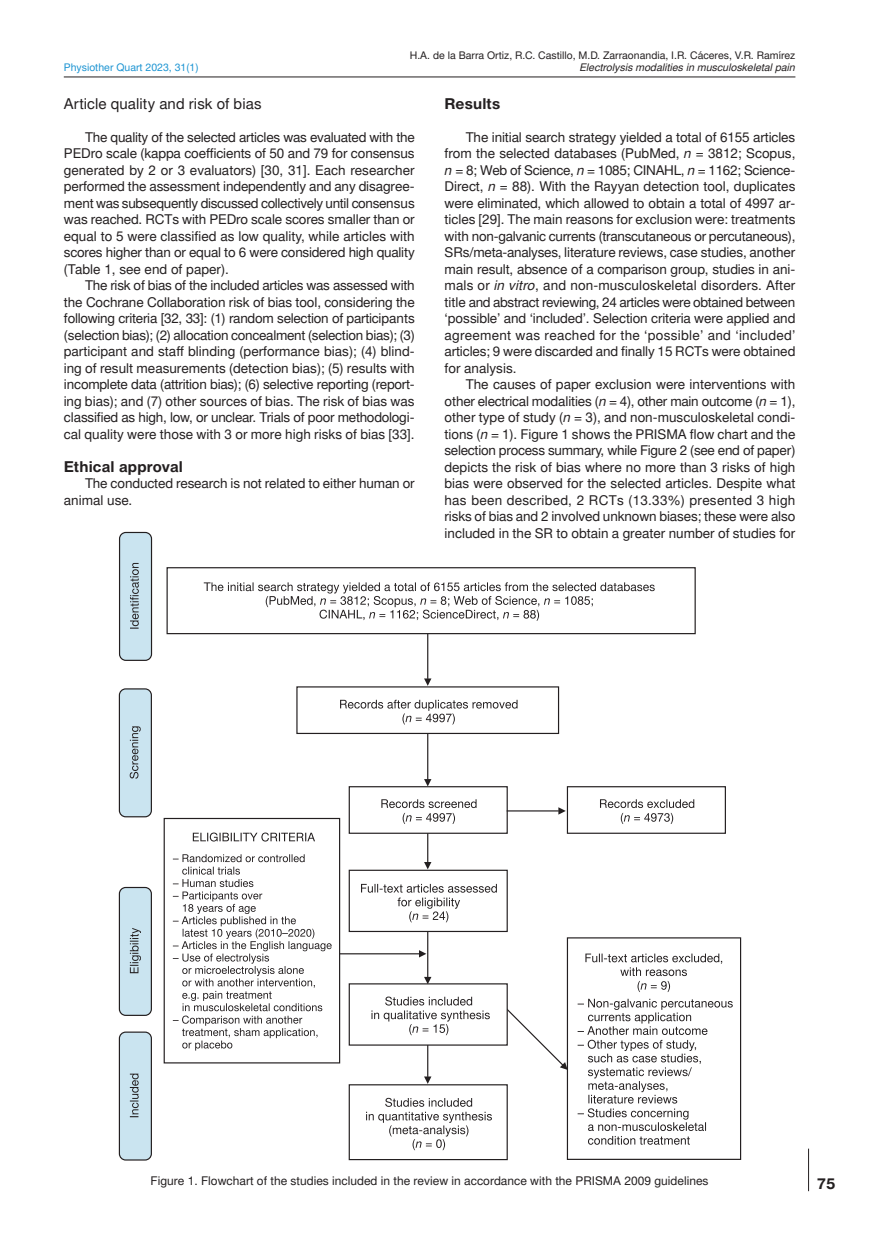
<style>
.page{position:relative;width:872px;height:1255px;background:#fff}
.page>*{position:absolute;margin:0;border:0;box-sizing:border-box;transform-origin:0 0}
.t1{font:15px "Switzer EFN";letter-spacing:.005em;color:#231f20}
.t2{font:700 15px "Switzer EFN";letter-spacing:.01em;color:#231f20}
.t3{font:13.5px/16.5px "Switzer EFN";letter-spacing:-.01em;color:#231f20;text-align:justify}
.t4{font:12px "Switzer EFN";color:#231f20}
.t5{font:10.5px "Switzer EFN";color:#231f20}
.t6{font:italic 10.5px "Switzer EFN";color:#231f20}
.t7{font:10.5px "Switzer EFN";color:#1c94d2}
.s1{font-style:italic}
</style>
<div class="page">
<hr style="left:808px;top:1148px;width:1px;height:43px;background:#231f20">
<hr style="left:64px;top:77px;width:731px;height:1px;background:#231f20">
<hr style="left:427px;top:925px;width:1px;height:52px;background:#231f20">
<svg style="left:424px;top:976px;width:7px;height:7px"></svg>
<svg style="left:504px;top:1006px;width:63px;height:63px"></svg>
<hr style="left:427px;top:626px;width:1px;height:53px;background:#231f20">
<svg style="left:424px;top:678px;width:7px;height:8px"></svg>
<div style="left:166px;top:567px;width:529px;height:67px;background:#fff;border:1px solid #231f20"></div>
<svg style="left:204px;top:582px;width:451px;height:39px"></svg>
<div style="left:120px;top:532px;width:31px;height:128px;background:#cae4f0;border-radius:6px"></div>
<div style="left:119px;top:532px;width:33px;height:129px;border:1px solid #231f20;border-radius:6px"></div>
<svg style="left:130px;top:563px;width:9px;height:65px"></svg>
<hr style="left:427px;top:1041px;width:1px;height:35px;background:#231f20">
<svg style="left:424px;top:1076px;width:7px;height:7px"></svg>
<div style="left:567px;top:786px;width:159px;height:47px;background:#fff;border:1px solid #231f20"></div>
<svg style="left:600px;top:799px;width:94px;height:25px"></svg>
<hr style="left:427px;top:810px;width:1px;height:52px;background:#231f20">
<svg style="left:424px;top:862px;width:7px;height:7px"></svg>
<hr style="left:427px;top:727px;width:1px;height:52px;background:#231f20">
<svg style="left:424px;top:779px;width:7px;height:7px"></svg>
<div style="left:296px;top:686px;width:263px;height:48px;background:#fff;border:1px solid #231f20"></div>
<div style="left:349px;top:786px;width:159px;height:47px;background:#fff;border:1px solid #231f20"></div>
<svg style="left:381px;top:799px;width:95px;height:25px"></svg>
<div style="left:349px;top:983px;width:159px;height:62px;background:#fff"></div>
<svg style="left:371px;top:996px;width:119px;height:39px"></svg>
<hr style="left:506px;top:810px;width:53px;height:1px;background:#231f20">
<svg style="left:558px;top:807px;width:8px;height:7px"></svg>
<hr style="left:328px;top:953px;width:91px;height:1px;background:#231f20">
<svg style="left:419px;top:950px;width:7px;height:7px"></svg>
<div style="left:349px;top:869px;width:159px;height:63px;background:#fff;border:1px solid #231f20"></div>
<svg style="left:361px;top:883px;width:136px;height:39px"></svg>
<div style="left:349px;top:1084px;width:159px;height:76px;background:#fff;border:1px solid #231f20"></div>
<svg style="left:366px;top:1097px;width:126px;height:53px"></svg>
<div style="left:567px;top:937px;width:174px;height:222px;background:#fff;border:1px solid #231f20"></div>
<svg style="left:585px;top:953px;width:137px;height:39px"></svg>
<svg style="left:577px;top:998px;width:156px;height:146px"></svg>
<div style="left:164px;top:817px;width:176px;height:246px;background:#fff;border:1px solid #231f20"></div>
<svg style="left:193px;top:832px;width:122px;height:9px"></svg>
<svg style="left:173px;top:854px;width:159px;height:196px"></svg>
<div style="left:119px;top:689px;width:32px;height:127px;background:#cae4f0;border-radius:6px"></div>
<div style="left:119px;top:688px;width:33px;height:129px;border:1px solid #231f20;border-radius:6px"></div>
<svg style="left:130px;top:726px;width:11px;height:52px"></svg>
<div style="left:119px;top:887px;width:32px;height:128px;background:#cae4f0;border-radius:6px"></div>
<div style="left:119px;top:886px;width:33px;height:129px;border:1px solid #231f20;border-radius:6px"></div>
<svg style="left:130px;top:928px;width:11px;height:45px"></svg>
<div style="left:119px;top:1032px;width:32px;height:127px;background:#cae4f0;border-radius:6px"></div>
<div style="left:119px;top:1031px;width:33px;height:129px;border:1px solid #231f20;border-radius:6px"></div>
<svg style="left:130px;top:1073px;width:9px;height:44px"></svg>
<svg style="left:340px;top:699px;width:177px;height:25px"></svg>
<p class="t5" style="left:410px;top:49px;width:387px">H.A. de la Barra Ortiz, R.C. Castillo, M.D. Zarraonandia, I .R. Cáceres, V.R. Ramírez</p>
<p class="t6" style="left:580px;top:61px;width:217px">Electrolysis modalities in musculoskeletal pain</p>
<p class="t7" style="left:64px;top:61px;width:136px">Physiother Quart 2023, 31(1)</p>
<p class="t1" style="left:64px;top:95px;width:199px">Article quality and risk of bias</p>
<p class="t3" style="left:64px;top:129px;width:352px;text-indent:21px">The quality of the selected articles was evaluated with the PEDro scale (kappa coefficients of 50 and 79 for consensus generated by 2 or 3 evaluators) [30, 31]. Each researcher performed the assessment independently and any disagree&shy;ment was subsequently discussed collectively until consensus was reached. RCTs with PEDro scale scores smaller than or equal to 5 were classified as low quality, while articles with scores higher than or equal to 6 were considered high quality (Table 1, see end of paper).</p>
<p class="t3" style="left:64px;top:277px;width:352px;text-indent:21px">The risk of bias of the included articles was assessed with the Cochrane Collaboration risk of bias tool, considering the following criteria [32, 33]: (1) random selection of participants (selection bias); (2) allocation concealment (selection bias); (3) participant and staff blinding (performance bias); (4) blind&shy;ing of result measurements (detection bias); (5) results with incomplete data (attrition bias); (6) selective reporting (report&shy;ing bias); and (7) other sources of bias. The risk of bias was classified as high, low, or unclear. Trials of poor methodologi&shy;cal quality were those with 3 or more high risks of bias [33].</p>
<p class="t2" style="left:64px;top:457px;width:121px">Ethical approval</p>
<p class="t3" style="left:64px;top:475px;width:352px;text-indent:21px">The conducted research is not related to either human or animal use.</p>
<p class="t2" style="left:444px;top:94px;width:57px">Results</p>
<p class="t3" style="left:444px;top:129px;width:352px;text-indent:21px">The initial search strategy yielded a total of 6155 articles from the selected databases (PubMed, <span class="s1">n</span> = 3812; Scopus, <span class="s1">n</span> = 8; Web of Science, <span class="s1">n</span> = 1085; CI NAHL, <span class="s1">n</span> = 1162; Science-Direct, <span class="s1">n</span> = 88). With the Rayyan detection tool, duplicates were eliminated, which allowed to obtain a total of 4997 ar&shy;ticles [29]. The main reasons for exclusion were: treatments with non-galvanic currents (transcutaneous or percutaneous), SRs/meta-analyses, literature reviews, case studies, another main result, absence of a comparison group, studies in ani&shy;mals or <span class="s1">in vitro</span>, and non-musculoskeletal disorders. After title and abstract reviewing, 24 articles were obtained between ‘possible’ and ‘included’. Selection criteria were applied and agreement was reached for the ‘possible’ and ‘included’ articles; 9 were discarded and finally 15 RCTs were obtained for analysis.</p>
<p class="t3" style="left:444px;top:376px;width:352px;text-indent:21px">The causes of paper exclusion were interventions with other electrical modalities (<span class="s1">n</span> = 4), other main outcome (<span class="s1">n</span> = 1), other type of study (<span class="s1">n</span> = 3), and non-musculoskeletal condi&shy;tions (<span class="s1">n</span> = 1). Figure 1 shows the PRISMA flow chart and the selection process summary, while Figure 2 (see end of paper) depicts the risk of bias where no more than 3 risks of high bias were observed for the selected articles. Despite what has been described, 2 RCTs (13.33%) presented 3 high risks of bias and 2 involved unknown biases; these were also included in the SR to obtain a greater number of studies for</p>
<p class="t4" style="left:151px;top:1173px;width:559px">Figure 1. Flowchart of the studies included in the review in accordance with the PRISMA 2009 guidelines</p>
<p class="t2" style="left:817px;top:1173px;width:20px">75</p>
</div>
